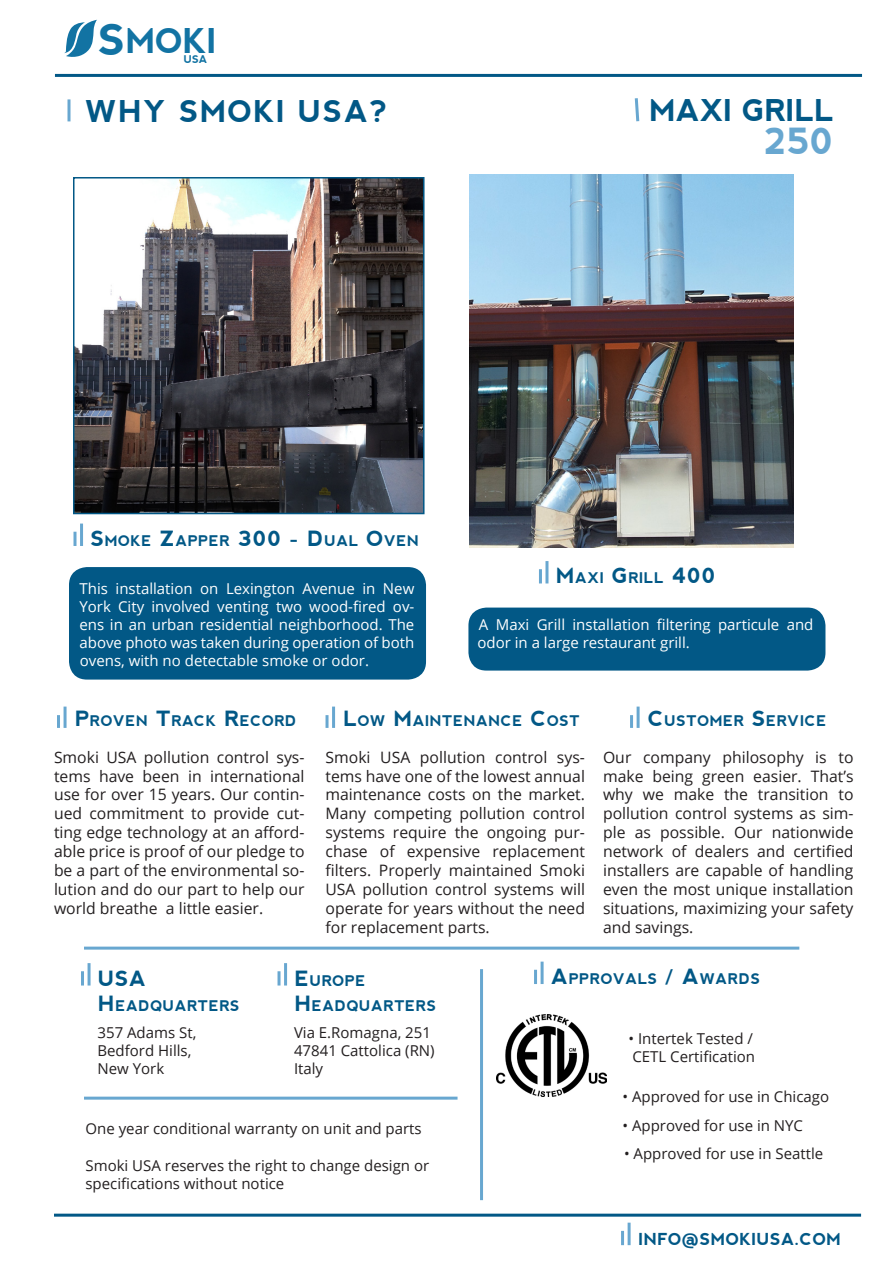
<style>
.page{position:relative;width:893px;height:1263px;background:#fff}
.page>*{position:absolute;margin:0;border:0;box-sizing:border-box;transform-origin:0 0}
.t1{font:700 42.6px "nevis";color:#1273a3}
.t2{font:700 36px "nevis";color:#68a7d0}
.t3{font:700 34.05px "nevis";color:#1273a3}
.t4{font:700 30px "nevis";letter-spacing:.05em;color:#025886}
.t5{font:700 30px "nevis";color:#025886}
.t6{font:700 21px "nevis";color:#025886}
.t7{font:700 16.5px "nevis";letter-spacing:.025em;color:#025886}
.t8{font:15.75px/18.9px "Open Sans";color:#231f20;text-align:justify}
.t9{font:15px/18px "Open Sans";color:#231f20}
.t10{font:15px/18px "Open Sans";color:#fff;text-align:justify}
.t11{font:700 14.7px "nevis";letter-spacing:.035em;color:#025886}
.t12{font:700 10.65px "nevis";color:#1273a3}
.s1{font-size:21px}
</style>
<div class="page">
<hr style="left:55px;top:74px;width:807px;height:3px;background:#025886">
<hr style="left:54px;top:1214px;width:807px;height:3px;background:#025886">
<hr style="left:628px;top:1223px;width:3px;height:22px;background:#68a7d0">
<svg style="left:64px;top:20px;width:33px;height:37px"></svg>
<hr style="left:621px;top:1231px;width:3px;height:14px;background:#68a7d0">
<svg style="left:634px;top:98px;width:6px;height:24px"></svg>
<hr style="left:68px;top:99px;width:2px;height:22px;background:#68a7d0">
<img style="left:76px;top:180px;width:345px;height:331px">
<div style="left:73px;top:177px;width:351px;height:337px;border:2px solid #025886"></div>
<hr style="left:80px;top:524px;width:3px;height:22px;background:#68a7d0">
<svg style="left:74px;top:532px;width:2px;height:14px"></svg>
<div style="left:69px;top:567px;width:357px;height:113px;background:#025886;border-radius:18px"></div>
<hr style="left:84px;top:947px;width:715px;height:3px;background:#68a7d0">
<hr style="left:541px;top:962px;width:3px;height:22px;background:#68a7d0">
<hr style="left:534px;top:970px;width:3px;height:14px;background:#68a7d0">
<hr style="left:88px;top:963px;width:3px;height:22px;background:#68a7d0">
<hr style="left:81px;top:971px;width:3px;height:14px;background:#68a7d0">
<hr style="left:284px;top:963px;width:3px;height:22px;background:#68a7d0">
<svg style="left:278px;top:971px;width:2px;height:14px"></svg>
<hr style="left:480px;top:969px;width:3px;height:231px;background:#68a7d0">
<hr style="left:84px;top:1097px;width:374px;height:3px;background:#68a7d0">
<img style="left:496px;top:1014px;width:110px;height:83px">
<img style="left:469px;top:174px;width:325px;height:374px">
<hr style="left:545px;top:561px;width:3px;height:22px;background:#68a7d0">
<hr style="left:539px;top:569px;width:3px;height:14px;background:#68a7d0">
<div style="left:468px;top:608px;width:357px;height:63px;background:#025886;border-radius:18px"></div>
<hr style="left:64px;top:707px;width:3px;height:21px;background:#68a7d0">
<svg style="left:57px;top:715px;width:3px;height:13px"></svg>
<hr style="left:332px;top:707px;width:3px;height:21px;background:#68a7d0">
<svg style="left:326px;top:715px;width:2px;height:13px"></svg>
<hr style="left:637px;top:707px;width:3px;height:21px;background:#68a7d0">
<svg style="left:630px;top:715px;width:3px;height:13px"></svg>
<h1 class="t1" style="left:99px;top:16px;width:29px">S</h1>
<h3 class="t3" style="left:126px;top:21px;width:92px">MOKI</h3>
<p class="t12" style="left:184px;top:53px;width:25px">USA</p>
<p class="t4" style="left:86px;top:94px;width:304px">WHY SMOKI USA?</p>
<p class="t5" style="left:649px;top:93px;width:186px">MAXI GRILL</p>
<p class="t2" style="left:764px;top:120px;width:72px">250</p>
<p class="t11" style="left:91px;top:532px;width:327px"><span class="s1">S</span>MOKE <span class="s1">Z</span>APPER <span class="s1">300 - D</span> UAL <span class="s1">O</span>VEN</p>
<p class="t10" style="left:80px;top:579px;width:336px">This installation on Lexington Avenue in New York City involved venting two wood-fired ov&shy;ens in an urban residential neighborhood. The above photo was taken during operation of both ovens, with no detectable smoke or odor.</p>
<p class="t11" style="left:556px;top:570px;width:161px"><span class="s1">M</span>AXI <span class="s1">G</span>RILL <span class="s1">400</span></p>
<p class="t10" style="left:477px;top:615px;width:338px">A Maxi Grill installation filtering particule and odor in a large restaurant grill.</p>
<p class="t11" style="left:75px;top:713px;width:223px"><span class="s1">P</span>ROVEN <span class="s1">T</span>RACK <span class="s1">R</span>ECORD</p>
<p class="t11" style="left:344px;top:713px;width:238px"><span class="s1">L</span>OW <span class="s1">M</span>AINTENANCE <span class="s1">C</span> OST</p>
<p class="t11" style="left:648px;top:713px;width:180px"><span class="s1">C</span> USTOMER <span class="s1">S</span>ERVICE</p>
<p class="t8" style="left:326px;top:747px;width:261px">Smoki USA pollution control sys&shy;tems have one of the lowest annual maintenance costs on the market.<br>Many competing pollution control systems require the ongoing pur&shy;chase of expensive replacement filters. Properly maintained Smoki USA pollution control systems will operate for years without the need for replacement parts.</p>
<p class="t8" style="left:603px;top:747px;width:252px">Our company philosophy is to make being green easier. That’s why we make the transition to pollution control systems as sim&shy;ple as possible. Our nationwide network of dealers and certified installers are capable of handling even the most unique installation situations, maximizing your safety and savings.</p>
<p class="t8" style="left:54px;top:747px;width:252px">Smoki USA pollution control sys&shy;tems have been in international use for over 15 years. Our contin&shy;ued commitment to provide cut&shy;ting edge technology at an afford&shy;able price is proof of our pledge to be a part of the environmental so&shy;lution and do our part to help our world breathe a little easier.</p>
<p class="t6" style="left:98px;top:966px;width:17px">USA</p>
<p class="t11" style="left:551px;top:970px;width:210px"><span class="s1">A</span>PPROVALS <span class="s1">/ A</span>WARDS</p>
<p class="t11" style="left:98px;top:997px;width:143px"><span class="s1">H</span> EADQUARTERS</p>
<p class="t11" style="left:295px;top:972px;width:72px"><span class="s1">E</span> UROPE</p>
<p class="t11" style="left:295px;top:997px;width:143px"><span class="s1">H</span> EADQUARTERS</p>
<p class="t9" style="left:98px;top:1023px;width:100px">357 Adams St,</p>
<p class="t9" style="left:98px;top:1041px;width:95px">Bedford Hills,</p>
<p class="t9" style="left:98px;top:1059px;width:68px">New York</p>
<p class="t9" style="left:294px;top:1023px;width:138px">Via E.Romagna, 251</p>
<p class="t9" style="left:294px;top:1041px;width:142px">47841 Cattolica (RN)</p>
<p class="t9" style="left:294px;top:1059px;width:31px">Italy</p>
<p class="t9" style="left:86px;top:1119px;width:338px">One year conditional warranty on unit and parts</p>
<p class="t9" style="left:86px;top:1156px;width:345px">Smoki USA reserves the right to change design or specifications without notice</p>
<p class="t9" style="left:628px;top:1029px;width:126px">• Intertek Tested /</p>
<p class="t9" style="left:632px;top:1047px;width:124px">CETL Certification</p>
<p class="t9" style="left:622px;top:1087px;width:208px">• Approved for use in Chicago</p>
<p class="t9" style="left:622px;top:1116px;width:182px">• Approved for use in NYC</p>
<p class="t9" style="left:624px;top:1144px;width:201px">• Approved for use in Seattle</p>
<p class="t7" style="left:638px;top:1229px;width:204px">INFO@SMOKIUSA.COM</p>
</div>
